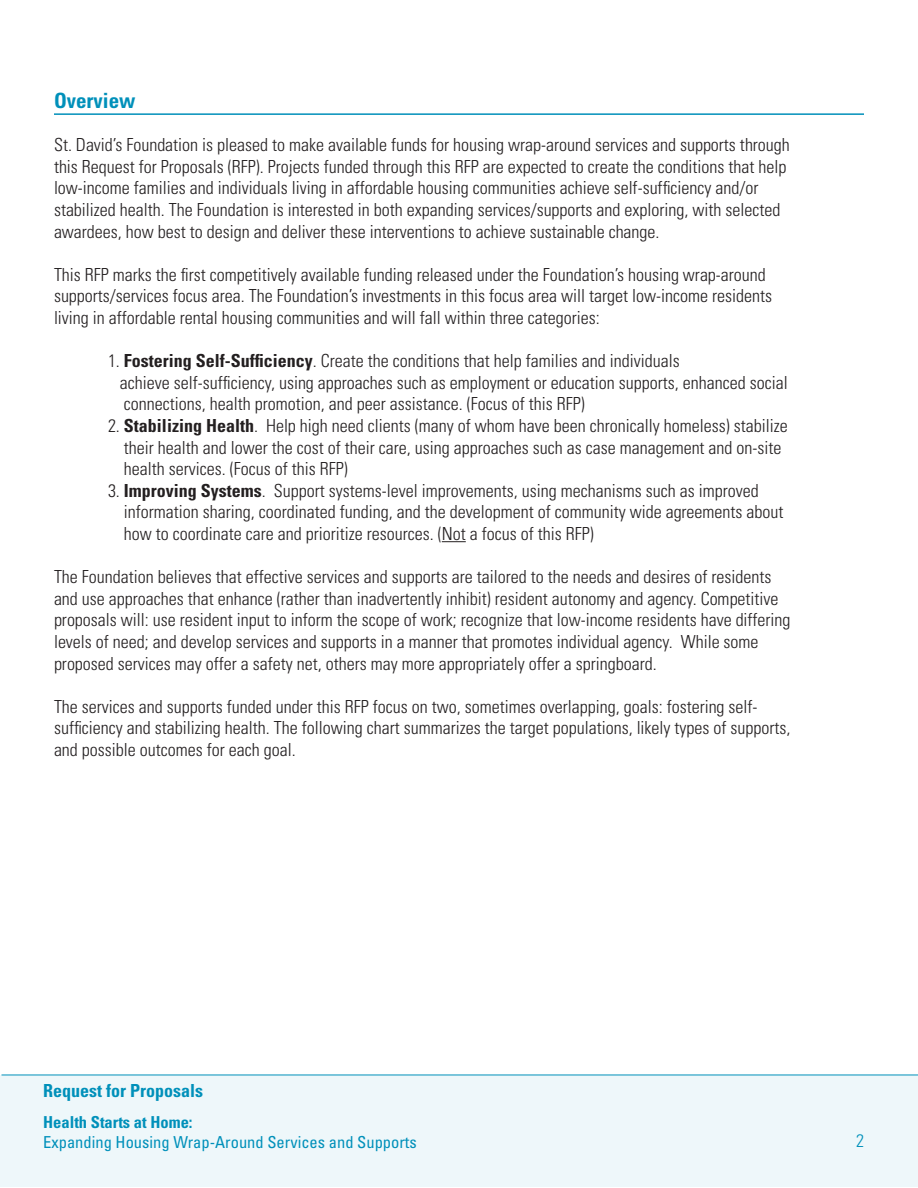
<style>
.page{position:relative;width:918px;height:1188px;background:#fff}
.page>*{position:absolute;margin:0;border:0;box-sizing:border-box;transform-origin:0 0}
.t1{font:700 condensed 21px "Univers LT Std";color:#0090ba}
.t2{font:300 condensed 18px/21.6px "Univers LT Std";color:#231f20}
.t3{font:700 condensed 18px "Univers LT Std";color:#0090ba}
.t4{font:300 condensed 18px "Univers LT Std";color:#0090ba}
.t5{font:condensed 16.5px "Univers LT Std";color:#0090ba}
.t6{font:700 condensed 16.5px "Univers LT Std";color:#0090ba}
.s1{font-weight:700}
</style>
<div class="page">
<div style="left:1px;top:1075px;width:917px;height:112px;background:#eef7fa"></div>
<hr style="left:2px;top:1075px;width:916px;height:1px;background:#0090ba">
<svg style="left:442px;top:541px;width:24px;height:1px"></svg>
<hr style="left:54px;top:113px;width:810px;height:2px;background:#0090ba">
<p class="t1" style="left:54px;top:88px;width:83px">Overview</p>
<p class="t2" style="left:54px;top:134px;width:737px">St. David’s Foundation is pleased to make available funds for housing wrap-around services and supports through this Request for Proposals (RFP). Projects funded through this RFP are expected to create the conditions that help low-income families and individuals living in affordable housing communities achieve self-sufficiency and/or stabilized health. The Foundation is interested in both expanding services/supports and exploring, with selected awardees, how best to design and deliver these interventions to achieve sustainable change.</p>
<p class="t2" style="left:54px;top:264px;width:720px">This RFP marks the first competitively available funding released under the Foundation’s housing wrap-around supports/services focus area. The Foundation’s investments in this focus area will target low-income residents living in affordable rental housing communities and will fall within three categories:</p>
<p class="t2" style="left:120px;top:350px;width:669px;text-indent:-12px">1. <span class="s1">Fostering Self-Sufficiency</span>. Create the conditions that help families and individuals<br>achieve self-sufficiency, using approaches such as employment or education supports, enhanced social connections, health promotion, and peer assistance. (Focus of this RFP)</p>
<p class="t2" style="left:124px;top:415px;width:665px;text-indent:-16px">2. <span class="s1">Stabilizing Health</span>. Help high need clients (many of whom have been chronically homeless) stabilize their health and lower the cost of their care, using approaches such as case management and on-site health services. (Focus of this RFP)</p>
<p class="t2" style="left:124px;top:480px;width:661px;text-indent:-16px">3. <span class="s1">Improving Systems</span>. Support systems-level improvements, using mechanisms such as improved information sharing, coordinated funding, and the development of community wide agreements about how to coordinate care and prioritize resources. (Not a focus of this RFP)</p>
<p class="t2" style="left:54px;top:566px;width:738px">The Foundation believes that effective services and supports are tailored to the needs and desires of residents and use approaches that enhance (rather than inadvertently inhibit) resident autonomy and agency. Competitive proposals will: use resident input to inform the scope of work; recognize that low-income residents have differing levels of need; and develop services and supports in a manner that promotes individual agency. While some proposed services may offer a safety net, others may more appropriately offer a springboard.</p>
<p class="t2" style="left:54px;top:696px;width:705px">The services and supports funded under this RFP focus on two, sometimes overlapping, goals: fostering self-</p>
<p class="t2" style="left:54px;top:717px;width:738px">sufficiency and stabilizing health. The following chart summarizes the target populations, likely types of supports, and possible outcomes for each goal.</p>
<p class="t3" style="left:43px;top:1079px;width:161px">Request for Proposals</p>
<p class="t6" style="left:43px;top:1112px;width:151px">Health Starts at Home:</p>
<p class="t5" style="left:43px;top:1132px;width:375px">Expanding Housing Wrap-Around Services and Supports</p>
<p class="t4" style="left:856px;top:1130px;width:9px">2</p>
</div>
